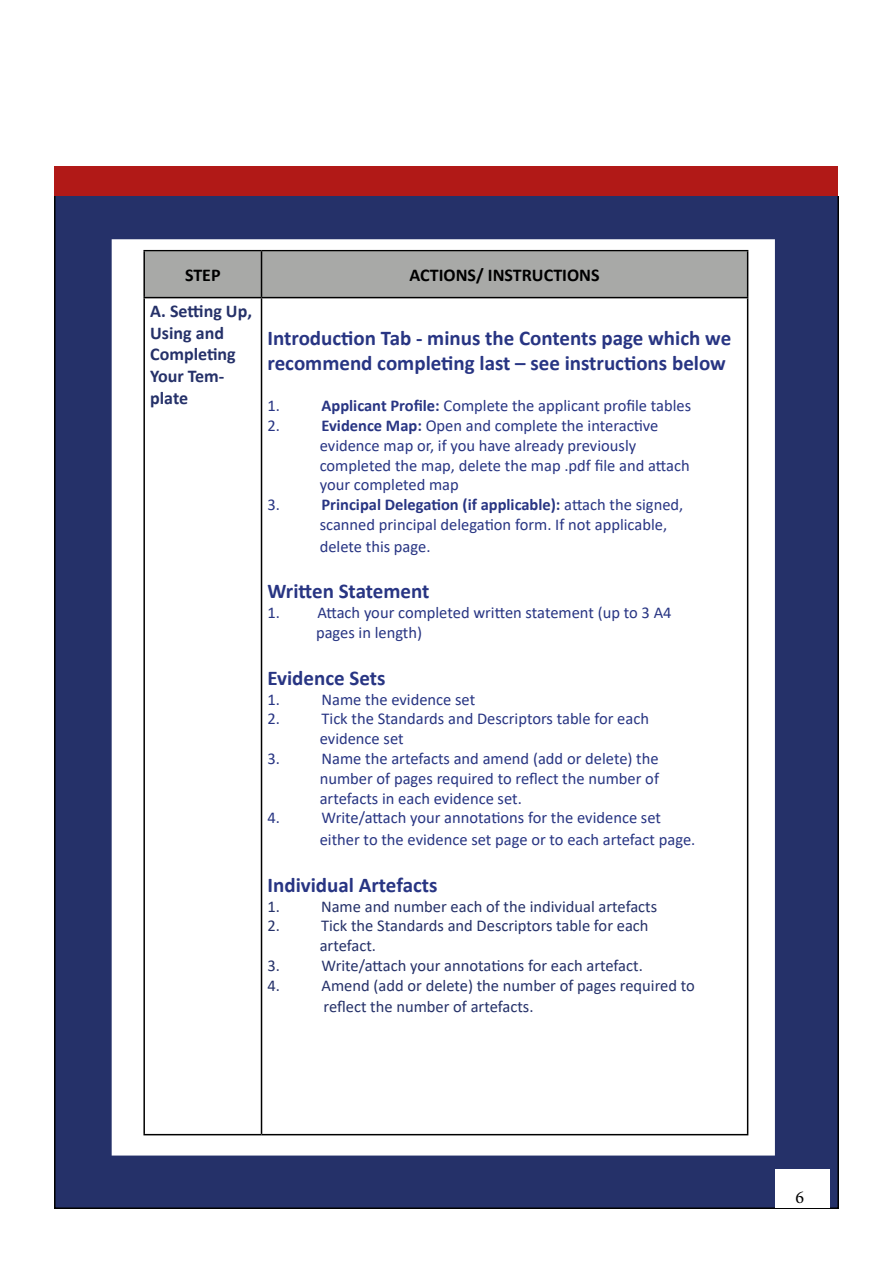
<style>
.page{position:relative;width:893px;height:1263px;background:#fff}
.page>*{position:absolute;margin:0;border:0;box-sizing:border-box;transform-origin:0 0}
.t1{font:700 21px/25.2px "Calibri";color:#283583}
.t2{font:700 18px/21.6px "Calibri";color:#253169}
.t3{font:700 18px "Calibri";color:#000}
.t4{font:18px "Minion Pro";color:#000}
.t5{font:16.5px/19.8px "Calibri";color:#283583}
.t6{font:16.5px/19.8px "Calibri";color:#253169}
.s1{font-weight:700}
</style>
<div class="page">
<div style="left:55px;top:55px;width:783px;height:1153px;background:#253169"></div>
<div style="left:54px;top:54px;width:785px;height:142px;background:#fff"></div>
<div style="left:117px;top:244px;width:653px;height:906px;background:#fff"></div>
<div style="left:145px;top:251px;width:602px;height:46px;background:#a8a9a7"></div>
<svg style="left:145px;top:298px;width:602px;height:836px"></svg>
<hr style="left:143px;top:250px;width:118px;height:1px;background:#000">
<hr style="left:143px;top:251px;width:2px;height:46px;background:#000">
<hr style="left:261px;top:250px;width:487px;height:1px;background:#000">
<hr style="left:261px;top:251px;width:1px;height:46px;background:#000">
<hr style="left:747px;top:251px;width:1px;height:46px;background:#000">
<hr style="left:143px;top:297px;width:118px;height:1px;background:#000">
<hr style="left:143px;top:298px;width:2px;height:836px;background:#000">
<hr style="left:261px;top:297px;width:487px;height:1px;background:#000">
<hr style="left:261px;top:298px;width:1px;height:836px;background:#000">
<hr style="left:747px;top:298px;width:1px;height:836px;background:#000">
<hr style="left:143px;top:1134px;width:118px;height:1px;background:#000">
<hr style="left:261px;top:1134px;width:487px;height:1px;background:#000">
<div style="left:112px;top:239px;width:663px;height:916px;border:10px solid #fff"></div>
<div style="left:775px;top:1169px;width:54px;height:38px;background:#fff"></div>
<div style="left:54px;top:167px;width:783px;height:29px;background:#b11917"></div>
<p class="t3" style="left:185px;top:262px;width:37px">STEP</p>
<p class="t3" style="left:410px;top:262px;width:192px">ACTIONS/ INSTRUCTIONS</p>
<p class="t2" style="left:150px;top:300px;width:103px">A. Setting Up,<br>Using and<br>Completing<br>Your Tem&shy;plate</p>
<p class="t1" style="left:267px;top:325px;width:465px">Introduction Tab - minus the Contents page which we recommend completing last – see instructions below</p>
<p class="t5" style="left:267px;top:395px;width:14px">1.</p>
<p class="t5" style="left:322px;top:395px;width:371px"><span class="s1">Applicant Profile:</span> Complete the applicant profile tables</p>
<p class="t5" style="left:267px;top:415px;width:14px">2.</p>
<p class="t5" style="left:320px;top:415px;width:371px"><span class="s1">Evidence Map:</span> Open and complete the interactive evidence map or, if you have already previously completed the map, delete the map .pdf file and attach your completed map</p>
<p class="t5" style="left:267px;top:494px;width:14px">3.</p>
<p class="t5" style="left:320px;top:494px;width:365px"><span class="s1">Principal Delegation (if applicable):</span> attach the signed, scanned principal delegation form. If not applicable,</p>
<p class="t5" style="left:320px;top:536px;width:112px">delete this page.</p>
<p class="t1" style="left:267px;top:578px;width:163px">Written Statement</p>
<p class="t5" style="left:316px;top:602px;width:357px;text-indent:-48px">1. Attach your completed written statement (up to 3 A4 pages in length)</p>
<p class="t1" style="left:267px;top:665px;width:120px">Evidence Sets</p>
<p class="t5" style="left:267px;top:689px;width:14px">1.</p>
<p class="t5" style="left:321px;top:689px;width:155px">Name the evidence set</p>
<p class="t5" style="left:267px;top:709px;width:14px">2.</p>
<p class="t5" style="left:320px;top:709px;width:331px">Tick the Standards and Descriptors table for each evidence set</p>
<p class="t5" style="left:267px;top:748px;width:14px">3.</p>
<p class="t5" style="left:320px;top:748px;width:341px;text-align:justify">Name the artefacts and amend (add or delete) the number of pages required to reflect the number of artefacts in each evidence set.</p>
<p class="t5" style="left:267px;top:808px;width:14px">4.</p>
<p class="t5" style="left:320px;top:807px;width:377px;line-height:21.6px">Write/attach your annotations for the evidence set either to the evidence set page or to each artefact page.</p>
<p class="t1" style="left:267px;top:872px;width:171px">Individual Artefacts</p>
<p class="t6" style="left:267px;top:896px;width:14px">1.</p>
<p class="t6" style="left:321px;top:896px;width:338px">Name and number each of the individual artefacts</p>
<p class="t6" style="left:267px;top:916px;width:14px">2.</p>
<p class="t6" style="left:320px;top:916px;width:330px">Tick the Standards and Descriptors table for each artefact.</p>
<p class="t6" style="left:267px;top:955px;width:14px">3.</p>
<p class="t6" style="left:321px;top:955px;width:323px">Write/attach your annotations for each artefact.</p>
<p class="t6" style="left:267px;top:975px;width:14px">4.</p>
<p class="t6" style="left:321px;top:974px;width:375px;line-height:21.6px">Amend (add or delete) the number of pages required to reflect the number of artefacts.</p>
<p class="t4" style="left:795px;top:1185px;width:10px">6</p>
</div>
